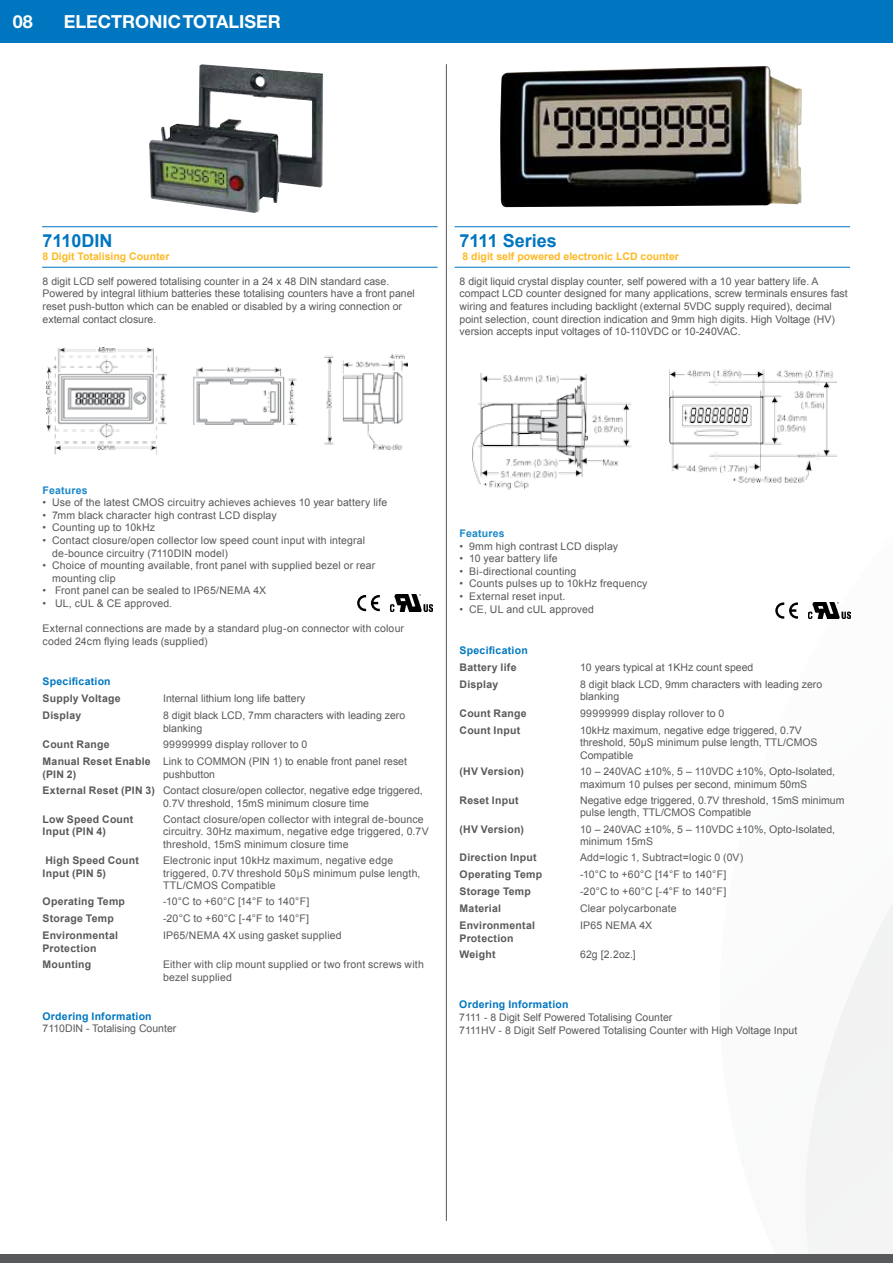
<style>
.page{position:relative;width:893px;height:1263px;background:#fff}
.page>*{position:absolute;margin:0;border:0;box-sizing:border-box;transform-origin:0 0}
.t1{font:700 18px "Helvetica Neue CE";color:#fff}
.t2{font:700 18px "Arial";color:#0076c0}
.t3{font:10.5px/12.6px "Arial";color:#58595b}
.t4{font:700 10.5px/12.6px "Arial";letter-spacing:.02em;color:#58595b}
.t5{font:700 10.5px "Arial";letter-spacing:.02em;color:#0076c0}
.t6{font:700 10.5px "Arial";color:#fdb924}
.t7{font:700 10.5px "Arial";color:#1a88c9}
.t8{font:10.5px "Arial";letter-spacing:.025em;color:#58595b}
.s1{font-weight:700}
</style>
<div class="page">
<svg style="left:445px;top:124px;width:447px;height:1130px"></svg>
<div style="left:0;top:1254px;width:893px;height:9px;background:#58595b"></div>
<svg style="left:892px;top:903px;width:1px;height:351px"></svg>
<div style="left:0;top:0;width:893px;height:43px;background:#0076c0"></div>
<img style="left:149px;top:64px;width:174px;height:149px">
<img style="left:46px;top:347px;width:121px;height:108px">
<img style="left:324px;top:354px;width:84px;height:96px">
<img style="left:193px;top:367px;width:104px;height:58px">
<img style="left:473px;top:374px;width:167px;height:118px">
<img style="left:670px;top:365px;width:166px;height:118px">
<hr style="left:446px;top:64px;width:1px;height:1157px;background:#58595b">
<hr style="left:42px;top:267px;width:396px;height:1px;background:#0076c0">
<hr style="left:42px;top:226px;width:396px;height:1px;background:#0076c0">
<hr style="left:455px;top:267px;width:395px;height:1px;background:#0076c0">
<hr style="left:455px;top:226px;width:395px;height:1px;background:#0076c0">
<img style="left:500px;top:66px;width:302px;height:141px">
<svg style="left:357px;top:595px;width:23px;height:16px"></svg>
<img style="left:390px;top:595px;width:42px;height:16px">
<svg style="left:775px;top:602px;width:23px;height:17px"></svg>
<img style="left:808px;top:602px;width:42px;height:17px">
<h1 class="t1" style="left:13px;top:10px;width:22px">08</h1>
<h1 class="t1" style="left:64px;top:10px;width:219px">ELECTRONIC TOTALISER</h1>
<h1 class="t2" style="left:43px;top:229px;width:69px">7110DIN</h1>
<p class="t6" style="left:43px;top:249px;width:129px">8 Digit Totalising Counter</p>
<p class="t3" style="left:43px;top:275px;width:374px">8 digit LCD self powered totalising counter in a 24 x 48 DIN standard case.<br>Powered by integral lithium batteries these totalising counters have a front panel reset push-button which can be enabled or disabled by a wiring connection or external contact closure.</p>
<h1 class="t2" style="left:460px;top:229px;width:99px">7111 Series</h1>
<p class="t6" style="left:463px;top:249px;width:218px">8 digit self powered electronic LCD counter</p>
<p class="t3" style="left:460px;top:275px;width:390px">8 digit liquid crystal display counter, self powered with a 10 year battery life. A compact LCD counter designed for many applications, screw terminals ensures fast wiring and features including backlight (external 5VDC supply required), decimal point selection, count direction indication and 9mm high digits. High Voltage (HV) version accepts input voltages of 10-110VDC or 10-240VAC.</p>
<p class="t7" style="left:43px;top:483px;width:47px">Features</p>
<p class="t3" style="left:43px;top:496px;width:346px">• Use of the latest CMOS circuitry achieves achieves 10 year battery life</p>
<p class="t3" style="left:43px;top:509px;width:236px">• 7mm black character high contrast LCD display</p>
<p class="t3" style="left:43px;top:521px;width:114px">• Counting up to 10kHz</p>
<p class="t3" style="left:52px;top:534px;width:315px;text-indent:-10px">• Contact closure/open collector low speed count input with integral de-bounce circuitry (7110DIN model)</p>
<p class="t3" style="left:52px;top:559px;width:325px;text-indent:-10px">• Choice of mounting available, front panel with supplied bezel or rear mounting clip</p>
<p class="t3" style="left:43px;top:584px;width:225px">• Front panel can be sealed to IP65/NEMA 4X</p>
<p class="t3" style="left:43px;top:597px;width:131px">• UL, cUL &amp; CE approved.</p>
<p class="t3" style="left:43px;top:622px;width:363px">External connections are made by a standard plug-on connector with colour coded 24cm flying leads (supplied)</p>
<p class="t5" style="left:43px;top:675px;width:70px">Specification</p>
<p class="t4" style="left:43px;top:693px;width:80px">Supply Voltage</p>
<p class="t3" style="left:163px;top:692px;width:144px">Internal lithium long life battery</p>
<p class="t4" style="left:43px;top:710px;width:40px">Display</p>
<p class="t3" style="left:163px;top:709px;width:244px">8 digit black LCD, 7mm characters with leading zero blanking</p>
<p class="t4" style="left:43px;top:738px;width:69px">Count Range</p>
<p class="t3" style="left:163px;top:738px;width:146px">99999999 display rollover to 0</p>
<p class="t4" style="left:43px;top:755px;width:110px">Manual Reset Enable (PIN 2)</p>
<p class="t3" style="left:163px;top:755px;width:245px">Link to COMMON (PIN 1) to enable front panel reset pushbutton</p>
<p class="t3" style="left:163px;top:784px;width:261px;text-indent:-120px"><span class="s1">External Reset (PIN 3)</span> Contact closure/open collector, negative edge triggered,<br>0.7V threshold, 15mS minimum closure time</p>
<p class="t4" style="left:43px;top:813px;width:92px">Low Speed Count<br>Input (PIN 4)</p>
<p class="t3" style="left:163px;top:813px;width:267px">Contact closure/open collector with integral de-bounce circuitry. 30Hz maximum, negative edge triggered, 0.7V threshold, 15mS minimum closure time</p>
<p class="t4" style="left:43px;top:854px;width:98px">High Speed Count<br>Input (PIN 5)</p>
<p class="t3" style="left:163px;top:854px;width:259px">Electronic input 10kHz maximum, negative edge triggered, 0.7V threshold 50µS minimum pulse length,<br>TTL/CMOS Compatible</p>
<p class="t4" style="left:43px;top:896px;width:84px">Operating Temp</p>
<p class="t3" style="left:163px;top:895px;width:148px">-10°C to +60°C [14°F to 140°F]</p>
<p class="t4" style="left:43px;top:913px;width:73px">Storage Temp</p>
<p class="t3" style="left:163px;top:912px;width:148px">-20°C to +60°C [-4°F to 140°F]</p>
<p class="t4" style="left:43px;top:930px;width:77px">Environmental<br>Protection</p>
<p class="t3" style="left:163px;top:929px;width:180px">IP65/NEMA 4X using gasket supplied</p>
<p class="t4" style="left:43px;top:958px;width:50px">Mounting</p>
<p class="t3" style="left:163px;top:958px;width:262px">Either with clip mount supplied or two front screws with bezel supplied</p>
<p class="t5" style="left:43px;top:1009px;width:111px">Ordering Information</p>
<p class="t3" style="left:43px;top:1022px;width:135px">7110DIN - Totalising Counter</p>
<p class="t7" style="left:460px;top:526px;width:47px">Features</p>
<p class="t3" style="left:460px;top:540px;width:160px">• 9mm high contrast LCD display</p>
<p class="t3" style="left:460px;top:552px;width:99px">• 10 year battery life</p>
<p class="t3" style="left:460px;top:565px;width:118px">• Bi-directional counting</p>
<p class="t3" style="left:460px;top:578px;width:189px">• Counts pulses up to 10kHz frequency</p>
<p class="t3" style="left:460px;top:590px;width:107px">• External reset input.</p>
<p class="t3" style="left:460px;top:603px;width:136px">• CE, UL and cUL approved</p>
<p class="t5" style="left:460px;top:643px;width:70px">Specification</p>
<p class="t4" style="left:460px;top:661px;width:58px">Battery life</p>
<p class="t3" style="left:580px;top:661px;width:175px">10 years typical at 1KHz count speed</p>
<p class="t4" style="left:460px;top:678px;width:40px">Display</p>
<p class="t3" style="left:580px;top:678px;width:244px">8 digit black LCD, 9mm characters with leading zero blanking</p>
<p class="t4" style="left:460px;top:707px;width:69px">Count Range</p>
<p class="t3" style="left:580px;top:707px;width:146px">99999999 display rollover to 0</p>
<p class="t4" style="left:460px;top:724px;width:62px">Count Input</p>
<p class="t3" style="left:580px;top:724px;width:239px">10kHz maximum, negative edge triggered, 0.7V threshold, 50µS minimum pulse length, TTL/CMOS<br>Compatible</p>
<p class="t4" style="left:460px;top:765px;width:66px">(HV Version)</p>
<p class="t3" style="left:580px;top:765px;width:257px">10 – 240VAC ±10%, 5 – 110VDC ±10%, Opto-Isolated, maximum 10 pulses per second, minimum 50mS</p>
<p class="t4" style="left:460px;top:794px;width:60px">Reset Input</p>
<p class="t3" style="left:580px;top:794px;width:266px">Negative edge triggered, 0.7V threshold, 15mS minimum pulse length, TTL/CMOS Compatible</p>
<p class="t4" style="left:460px;top:823px;width:66px">(HV Version)</p>
<p class="t3" style="left:580px;top:823px;width:257px">10 – 240VAC ±10%, 5 – 110VDC ±10%, Opto-Isolated, minimum 15mS</p>
<p class="t4" style="left:460px;top:851px;width:79px">Direction Input</p>
<p class="t3" style="left:580px;top:851px;width:165px">Add=logic 1, Subtract=logic 0 (0V)</p>
<p class="t4" style="left:460px;top:868px;width:84px">Operating Temp</p>
<p class="t3" style="left:580px;top:868px;width:148px">-10°C to +60°C [14°F to 140°F]</p>
<p class="t4" style="left:460px;top:886px;width:73px">Storage Temp</p>
<p class="t3" style="left:580px;top:885px;width:148px">-20°C to +60°C [-4°F to 140°F]</p>
<p class="t4" style="left:460px;top:903px;width:43px">Material</p>
<p class="t3" style="left:580px;top:902px;width:98px">Clear polycarbonate</p>
<p class="t4" style="left:460px;top:920px;width:77px">Environmental<br>Protection</p>
<p class="t8" style="left:580px;top:919px;width:74px">IP65 NEMA 4X</p>
<p class="t4" style="left:460px;top:948px;width:37px">Weight</p>
<p class="t3" style="left:580px;top:948px;width:57px">62g [2.2oz.]</p>
<p class="t5" style="left:459px;top:998px;width:111px">Ordering Information</p>
<p class="t3" style="left:459px;top:1011px;width:339px">7111 - 8 Digit Self Powered Totalising Counter<br>7111HV - 8 Digit Self Powered Totalising Counter with High Voltage Input</p>
</div>
